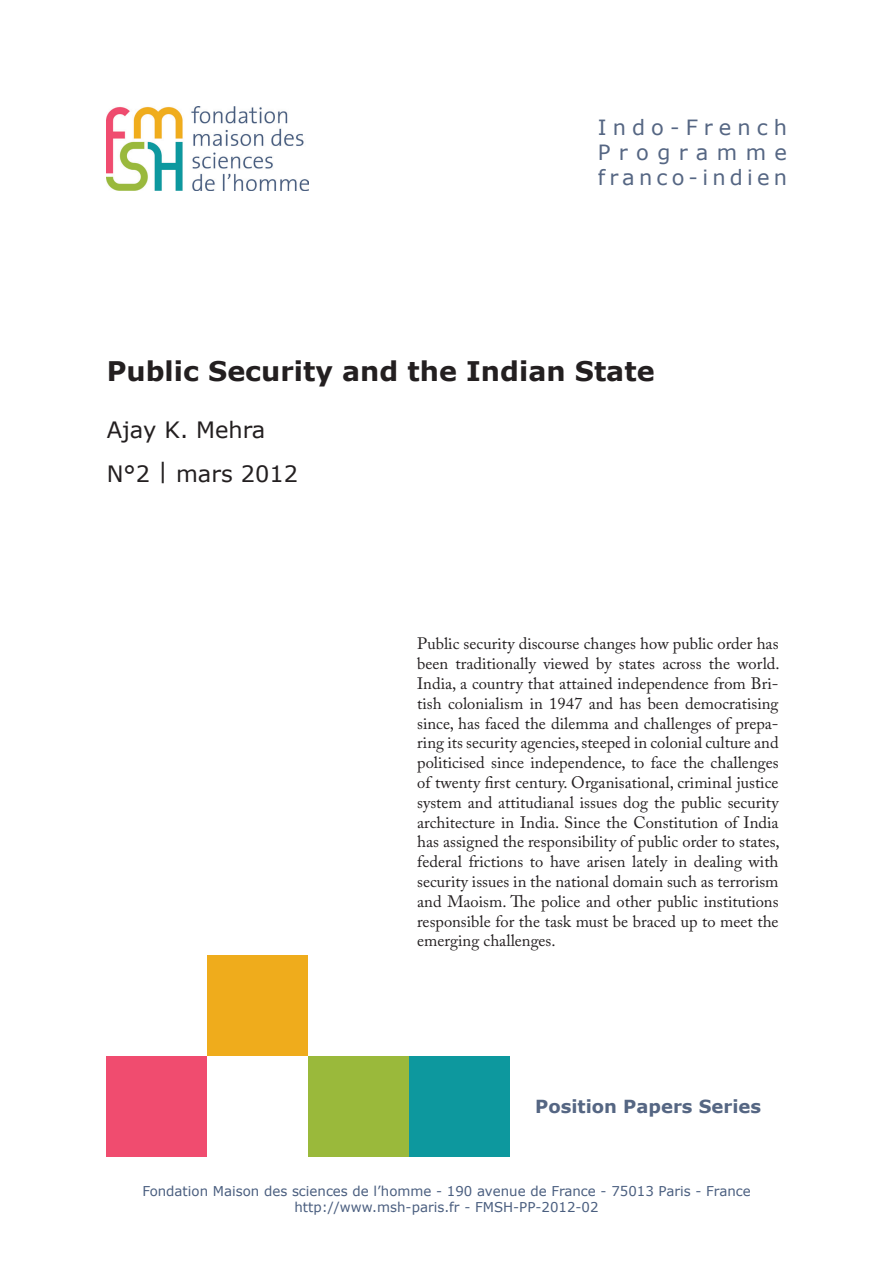
<style>
.page{position:relative;width:893px;height:1263px;background:#fff}
.page>*{position:absolute;margin:0;border:0;box-sizing:border-box;transform-origin:0 0}
.Titre{font:700 27px "Verdana";color:#231f20}
.Auteur{font:22.5px "Verdana";color:#231f20}
.Titre_1{font:21px "Verdana";letter-spacing:.2em;color:#556683}
.Titre_1-2{font:21px "Verdana";letter-spacing:.29em;color:#556683}
.Titre_1-3{font:21px "Verdana";letter-spacing:.4em;color:#556683}
.t1{font:700 18px "Verdana";color:#556683}
.Texte{font:16.5px/19.8px "Adobe Caslon Pro";color:#231f20;text-align:justify}
.t2{font:13.5px "Verdana";color:#4a5e7f}
</style>
<div class="page">
<img style="left:106px;top:106px;width:202px;height:84px">
<div style="left:106px;top:1056px;width:101px;height:101px;background:#f04c6f"></div>
<div style="left:409px;top:1056px;width:101px;height:101px;background:#0d989e"></div>
<div style="left:207px;top:955px;width:101px;height:101px;background:#efac1c"></div>
<div style="left:308px;top:1056px;width:101px;height:101px;background:#9ab93b"></div>
<p class="Titre_1-2" style="left:598px;top:113px;width:191px">Indo-French</p>
<p class="Titre_1-3" style="left:598px;top:138px;width:191px">Programme</p>
<p class="Titre_1" style="left:598px;top:163px;width:191px">franco-indien</p>
<p class="Titre" style="left:107px;top:352px;width:549px">Public Security and the Indian State</p>
<p class="Auteur" style="left:107px;top:414px;width:160px">Ajay K. Mehra</p>
<p class="Auteur" style="left:107px;top:458px;width:193px">N°2 | mars 2012</p>
<p class="Texte" style="left:417px;top:634px;width:364px">Public security discourse changes how public order has been traditionally viewed by states across the world.<br>India, a country that attained independence from Bri&shy;tish colonialism in 1947 and has been democratising since, has faced the dilemma and challenges of prepa&shy;ring its security agencies, steeped in colonial culture and politicised since independence, to face the challenges of twenty first century. Organisational, criminal justice system and attitudianal issues dog the public security architecture in India. Since the Constitution of India has assigned the responsibility of public order to states, federal frictions to have arisen lately in dealing with security issues in the national domain such as terrorism and Maoism. The police and other public institutions responsible for the task must be braced up to meet the emerging challenges.</p>
<p class="t1" style="left:535px;top:1094px;width:228px">Position Papers Series</p>
<p class="t2" style="left:142px;top:1181px;width:610px">Fondation Maison des sciences de l’homme - 190 avenue de France - 75013 Paris - France</p>
<p class="t2" style="left:294px;top:1198px;width:306px">http://www.msh-paris.fr - FMSH-PP-2012-02</p>
</div>
